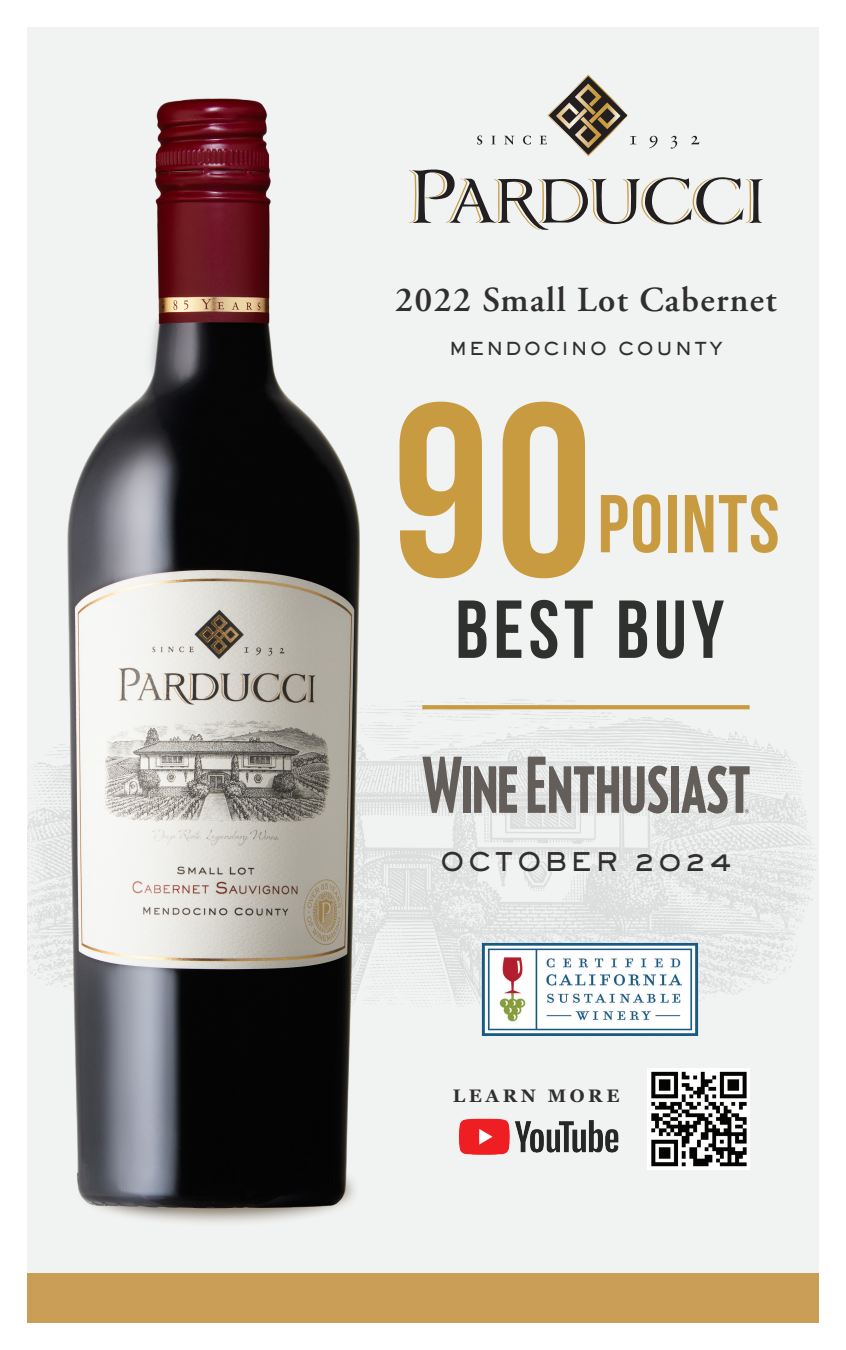
<style>
.page{position:relative;width:846px;height:1350px;background:#fff}
.page>*{position:absolute;margin:0;border:0;box-sizing:border-box;transform-origin:0 0}
.t1{font:700 246.7px "Bebas Neue";color:#c99b41}
.t2{font:700 82px "Bebas Neue";letter-spacing:.06em;color:#2f312e}
.t3{font:700 81.8px "Bebas Neue";letter-spacing:.02em;color:#c99b41}
.t4{font:600 35.1px "Adobe Garamond Pro";letter-spacing:.04em;color:#302e2e}
.t5{font:25.2px "AT Sackers Heavy Gothic";letter-spacing:.12em;color:#302e2e}
.t6{font:700 18.1px "Georgia";letter-spacing:.2em;color:#302e2e}
.t7{font:17.6px "AT Sackers Heavy Gothic";letter-spacing:.12em;color:#302e2e}
</style>
<div class="page">
<div style="left:27px;top:27px;width:792px;height:1287px;background:#f1f2f2"></div>
<img style="left:407px;top:698px;width:411px;height:309px">
<div style="left:27px;top:1274px;width:792px;height:49px;background:#ca9e57"></div>
<img style="left:27px;top:98px;width:380px;height:1125px">
<svg style="left:649px;top:136px;width:9px;height:12px"></svg>
<svg style="left:671px;top:136px;width:6px;height:13px"></svg>
<svg style="left:691px;top:136px;width:8px;height:8px"></svg>
<svg style="left:408px;top:169px;width:356px;height:61px"></svg>
<svg style="left:477px;top:136px;width:5px;height:9px"></svg>
<svg style="left:492px;top:136px;width:3px;height:8px"></svg>
<svg style="left:504px;top:136px;width:10px;height:9px"></svg>
<svg style="left:523px;top:136px;width:8px;height:9px"></svg>
<svg style="left:540px;top:74px;width:96px;height:83px"></svg>
<img style="left:475px;top:937px;width:229px;height:99px">
<img style="left:647px;top:1068px;width:103px;height:102px">
<img style="left:459px;top:1118px;width:160px;height:37px">
<svg style="left:422px;top:705px;width:328px;height:4px"></svg>
<svg style="left:422px;top:757px;width:40px;height:56px"></svg>
<div style="left:463px;top:766px;width:8px;height:47px;background:#635e5a"></div>
<svg style="left:474px;top:766px;width:43px;height:47px"></svg>
<svg style="left:528px;top:757px;width:140px;height:57px"></svg>
<div style="left:671px;top:766px;width:8px;height:47px;background:#635e5a"></div>
<svg style="left:681px;top:766px;width:69px;height:48px"></svg>
<p class="t4" style="left:395px;top:280px;width:383px">2022 Small Lot Cabernet</p>
<p class="t7" style="left:449px;top:337px;width:275px">MENDOCINO COUNTY</p>
<p class="t1" style="left:392px;top:356px;width:202px">90</p>
<p class="t3" style="left:598px;top:479px;width:183px">POINTS</p>
<p class="t2" style="left:455px;top:585px;width:270px">BEST BUY</p>
<p class="t5" style="left:440px;top:844px;width:294px">OCTOBER 2024</p>
<p class="t6" style="left:453px;top:1082px;width:168px">LEARN MORE</p>
</div>
